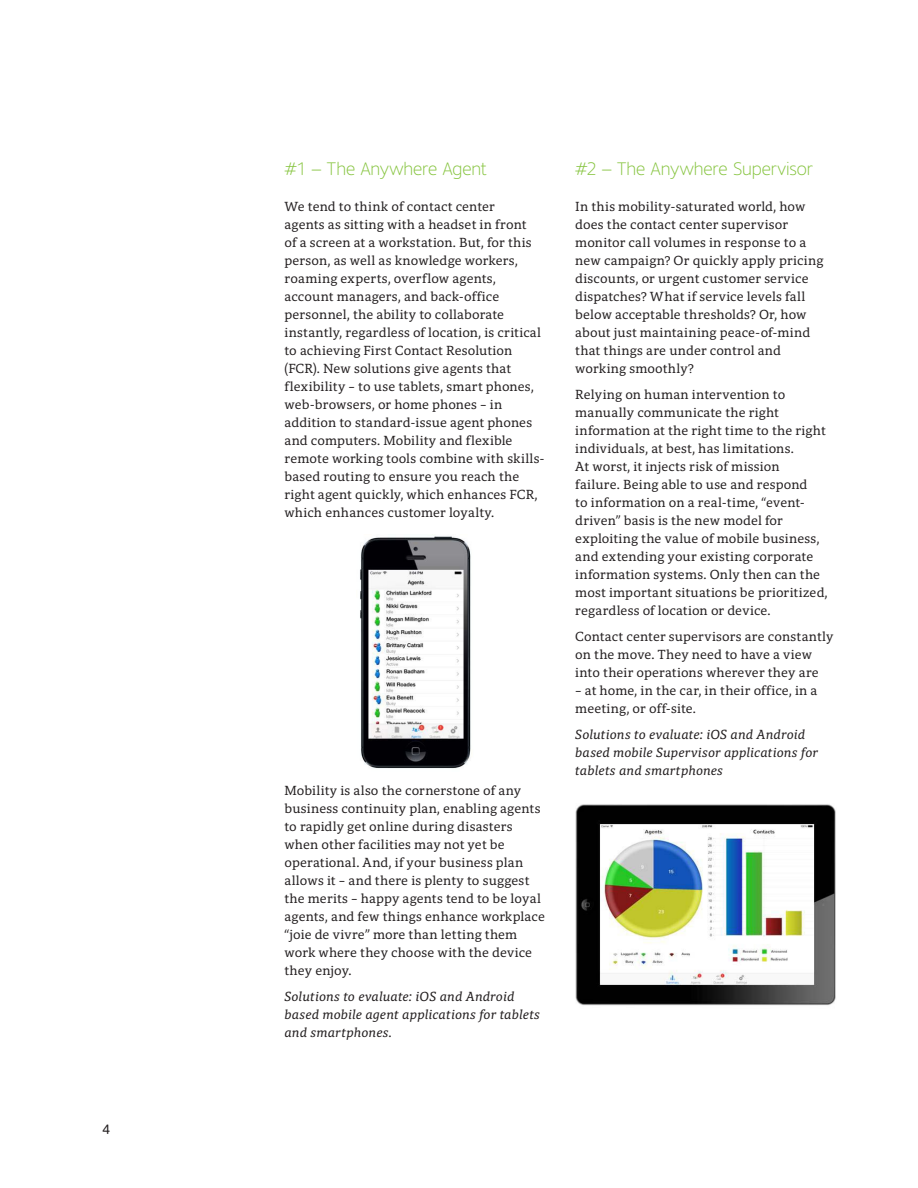
<style>
.page{position:relative;width:918px;height:1188px;background:#fff}
.page>*{position:absolute;margin:0;border:0;box-sizing:border-box;transform-origin:0 0}
.t1{font:300 18px "Harmony Sans";letter-spacing:-.005em;color:#86c43f}
.t2{font:13.5px/18px "Harmony Serif";letter-spacing:.01em;color:#231f20}
.t3{font:italic 13.5px/18px "Harmony Serif";letter-spacing:.005em;color:#231f20}
.Legal_-_Harmony_Sans{font:13.5px "Harmony Sans";color:#231f20}
</style>
<div class="page">
<img style="left:360px;top:536px;width:111px;height:233px">
<img style="left:575px;top:804px;width:261px;height:202px">
<p class="Legal_-_Harmony_Sans" style="left:103px;top:1121px;width:9px">4</p>
<h1 class="t1" style="left:284px;top:157px;width:204px">#1 – The Anywhere Agent</h1>
<p class="t2" style="left:284px;top:197px;width:262px">We tend to think of contact center<br>agents as sitting with a headset in front<br>of a screen at a workstation. But, for this person, as well as knowledge workers, roaming experts, overflow agents, account managers, and back-office personnel, the ability to collaborate instantly, regardless of location, is critical to achieving First Contact Resolution (FCR). New solutions give agents that flexibility – to use tablets, smart phones, web-browsers, or home phones – in addition to standard-issue agent phones and computers. Mobility and flexible remote working tools combine with skills&shy;based routing to ensure you reach the right agent quickly, which enhances FCR, which enhances customer loyalty.</p>
<p class="t2" style="left:284px;top:781px;width:262px">Mobility is also the cornerstone of any business continuity plan, enabling agents to rapidly get online during disasters when other facilities may not yet be operational. And, if your business plan allows it – and there is plenty to suggest the merits – happy agents tend to be loyal agents, and few things enhance workplace “joie de vivre” more than letting them work where they choose with the device they enjoy.</p>
<p class="t3" style="left:284px;top:987px;width:257px">Solutions to evaluate: iOS and Android based mobile agent applications for tablets and smartphones.</p>
<h1 class="t1" style="left:575px;top:157px;width:239px">#2 – The Anywhere Supervisor</h1>
<p class="t2" style="left:575px;top:197px;width:250px">In this mobility-saturated world, how does the contact center supervisor monitor call volumes in response to a new campaign? Or quickly apply pricing discounts, or urgent customer service dispatches? What if service levels fall below acceptable thresholds? Or, how about just maintaining peace-of-mind that things are under control and working smoothly?</p>
<p class="t2" style="left:575px;top:385px;width:254px">Relying on human intervention to manually communicate the right information at the right time to the right individuals, at best, has limitations.<br>At worst, it injects risk of mission failure. Being able to use and respond<br>to information on a real-time, “event&shy;driven” basis is the new model for exploiting the value of mobile business, and extending your existing corporate information systems. Only then can the most important situations be prioritized, regardless of location or device.</p>
<p class="t2" style="left:575px;top:627px;width:260px">Contact center supervisors are constantly on the move. They need to have a view into their operations wherever they are</p>
<p class="t2" style="left:575px;top:681px;width:244px">– at home, in the car, in their office, in a meeting, or off-site.</p>
<p class="t3" style="left:575px;top:725px;width:244px">Solutions to evaluate: iOS and Android based mobile Supervisor applications for tablets and smartphones</p>
</div>
